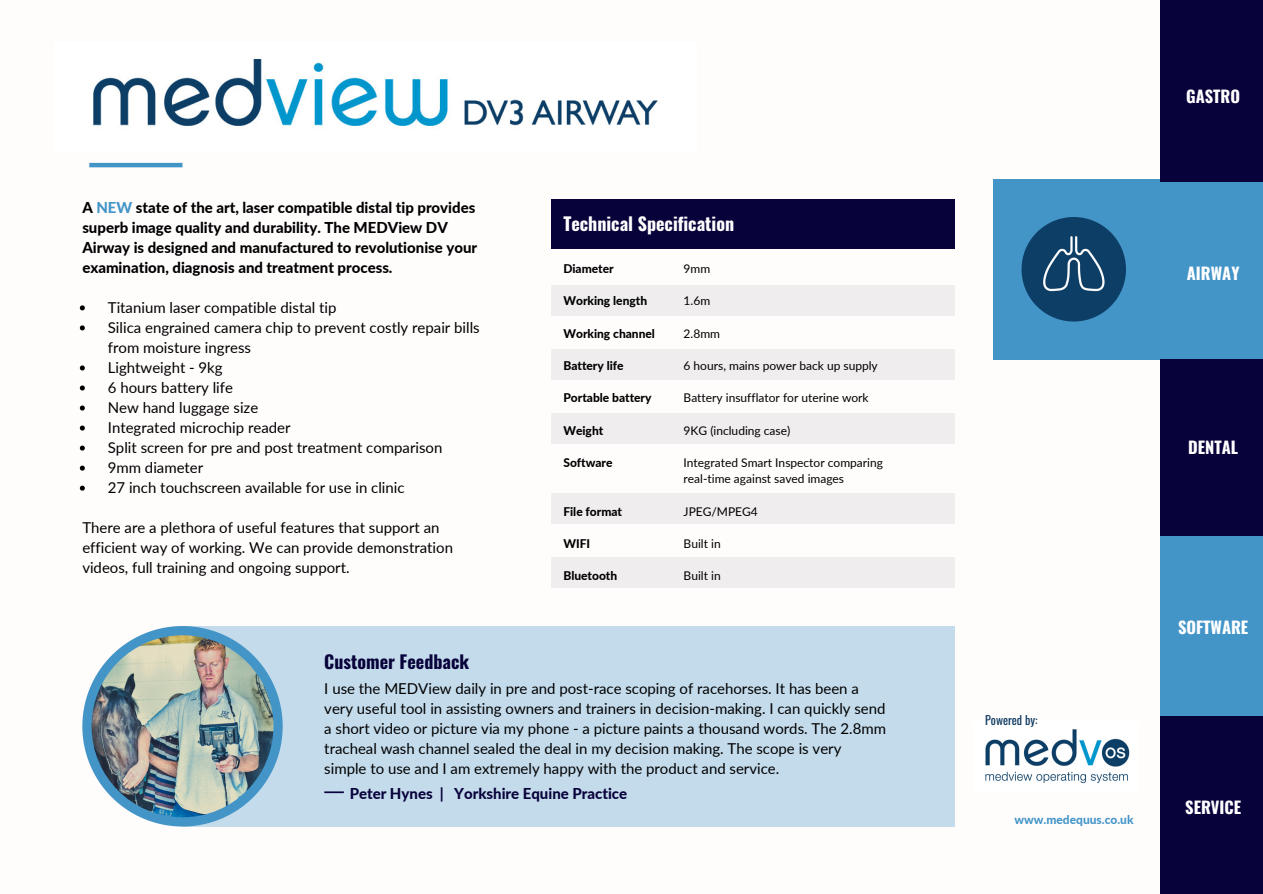
<style>
.page{position:relative;width:1263px;height:894px;background:#fff}
.page>*{position:absolute;margin:0;border:0;box-sizing:border-box;transform-origin:0 0}
.t1{font:700 18px "Oswald";color:#fff}
.t2{font:700 18px "Oswald";color:#08023b}
.t3{font:700 16.5px "Oswald";color:#fff}
.t4{font:15px/20px "Lato";color:#000}
.t5{font:800 15px/20px "Lato";color:#000}
.t6{font:800 15px "Lato";color:#08023b}
.t7{font:12px/16.2px "Lato";color:#000}
.t8{font:800 12px "Lato";color:#000}
.t9{font:800 12px "Lato";color:#4395c8}
.t10{font:12px "Oswald";color:#0c3960}
.s1{color:#4395c8}
</style>
<div class="page">
<div style="left:993px;top:179px;width:270px;height:180px;background:#4395c8"></div>
<img style="left:1021px;top:217px;width:105px;height:105px">
<div style="left:552px;top:285px;width:403px;height:30px;background:#efeded"></div>
<div style="left:552px;top:199px;width:403px;height:49px;background:#08023b"></div>
<div style="left:552px;top:349px;width:403px;height:31px;background:#efeded"></div>
<div style="left:552px;top:413px;width:403px;height:31px;background:#efeded"></div>
<div style="left:552px;top:493px;width:403px;height:31px;background:#efeded"></div>
<div style="left:552px;top:557px;width:403px;height:30px;background:#efeded"></div>
<div style="left:1160px;top:0;width:103px;height:182px;background:#08023b"></div>
<div style="left:1160px;top:359px;width:103px;height:178px;background:#08023b"></div>
<div style="left:1160px;top:536px;width:103px;height:180px;background:#4395c8"></div>
<div style="left:1160px;top:715px;width:103px;height:178px;background:#08023b"></div>
<img style="left:93px;top:59px;width:565px;height:67px">
<svg style="left:89px;top:163px;width:93px;height:4px"></svg>
<svg style="left:80px;top:305px;width:5px;height:5px"></svg>
<svg style="left:80px;top:325px;width:5px;height:5px"></svg>
<svg style="left:80px;top:365px;width:5px;height:5px"></svg>
<svg style="left:80px;top:385px;width:5px;height:5px"></svg>
<svg style="left:80px;top:405px;width:5px;height:5px"></svg>
<svg style="left:80px;top:425px;width:5px;height:5px"></svg>
<svg style="left:80px;top:445px;width:5px;height:5px"></svg>
<svg style="left:80px;top:465px;width:5px;height:5px"></svg>
<svg style="left:80px;top:485px;width:5px;height:5px"></svg>
<div style="left:183px;top:626px;width:772px;height:200px;background:#c4dbeb"></div>
<svg style="left:82px;top:626px;width:201px;height:200px"></svg>
<img style="left:92px;top:635px;width:181px;height:182px;border-radius:50%">
<svg style="left:324px;top:791px;width:20px;height:1px"></svg>
<img style="left:985px;top:729px;width:145px;height:55px">
<p class="t5" style="left:82px;top:197px;width:396px">A <span class="s1">NEW</span> state of the art, laser compatible distal tip provides superb image quality and durability. The MEDView DV Airway is designed and manufactured to revolutionise your examination, diagnosis and treatment process.</p>
<p class="t4" style="left:108px;top:297px;width:230px">Titanium laser compatible distal tip</p>
<p class="t4" style="left:108px;top:317px;width:373px">Silica engrained camera chip to prevent costly repair bills from moisture ingress</p>
<p class="t4" style="left:108px;top:357px;width:116px">Lightweight - 9kg</p>
<p class="t4" style="left:108px;top:377px;width:127px">6 hours battery life</p>
<p class="t4" style="left:108px;top:397px;width:152px">New hand luggage size</p>
<p class="t4" style="left:108px;top:417px;width:184px">Integrated microchip reader</p>
<p class="t4" style="left:108px;top:437px;width:336px">Split screen for pre and post treatment comparison</p>
<p class="t4" style="left:108px;top:457px;width:97px">9mm diameter</p>
<p class="t4" style="left:108px;top:477px;width:298px">27 inch touchscreen available for use in clinic</p>
<p class="t4" style="left:82px;top:517px;width:372px">There are a plethora of useful features that support an efficient way of working. We can provide demonstration videos, full training and ongoing support.</p>
<p class="t2" style="left:324px;top:647px;width:146px">Customer Feedback</p>
<p class="t1" style="left:563px;top:210px;width:172px">Technical Specification</p>
<p class="t8" style="left:563px;top:261px;width:52px">Diameter</p>
<p class="t8" style="left:563px;top:293px;width:85px">Working length</p>
<p class="t8" style="left:563px;top:325px;width:93px">Working channel</p>
<p class="t8" style="left:563px;top:358px;width:62px">Battery life</p>
<p class="t8" style="left:563px;top:390px;width:90px">Portable battery</p>
<p class="t8" style="left:563px;top:422px;width:41px">Weight</p>
<p class="t8" style="left:563px;top:455px;width:51px">Software</p>
<p class="t8" style="left:563px;top:503px;width:60px">File format</p>
<p class="t8" style="left:563px;top:536px;width:28px">WIFI</p>
<p class="t8" style="left:563px;top:568px;width:55px">Bluetooth</p>
<p class="t7" style="left:684px;top:260px;width:28px">9mm</p>
<p class="t7" style="left:684px;top:292px;width:28px">1.6m</p>
<p class="t7" style="left:684px;top:324px;width:38px">2.8mm</p>
<p class="t7" style="left:684px;top:357px;width:196px">6 hours, mains power back up supply</p>
<p class="t7" style="left:684px;top:389px;width:187px">Battery insufflator for uterine work</p>
<p class="t7" style="left:684px;top:421px;width:108px">9KG (including case)</p>
<p class="t7" style="left:684px;top:454px;width:201px">Integrated Smart Inspector comparing real-time against saved images</p>
<p class="t7" style="left:684px;top:502px;width:76px">JPEG/MPEG4</p>
<p class="t7" style="left:684px;top:535px;width:39px">Built in</p>
<p class="t7" style="left:684px;top:567px;width:39px">Built in</p>
<p class="t4" style="left:324px;top:677px;width:563px">I use the MEDView daily in pre and post-race scoping of racehorses. It has been a very useful tool in assisting owners and trainers in decision-making. I can quickly send a short video or picture via my phone - a picture paints a thousand words. The 2.8mm tracheal wash channel sealed the deal in my decision making. The scope is very simple to use and I am extremely happy with the product and service.</p>
<p class="t6" style="left:350px;top:783px;width:279px">Peter Hynes | Yorkshire Equine Practice</p>
<p class="t3" style="left:1186px;top:83px;width:55px">GASTRO</p>
<p class="t3" style="left:1187px;top:260px;width:54px">AIRWAY</p>
<p class="t3" style="left:1188px;top:434px;width:51px">DENTAL</p>
<p class="t10" style="left:985px;top:710px;width:54px">Powered by:</p>
<p class="t9" style="left:1014px;top:811px;width:121px">www.medequus.co.uk</p>
<p class="t3" style="left:1178px;top:614px;width:72px">SOFTWARE</p>
<p class="t3" style="left:1185px;top:794px;width:57px">SERVICE</p>
</div>
